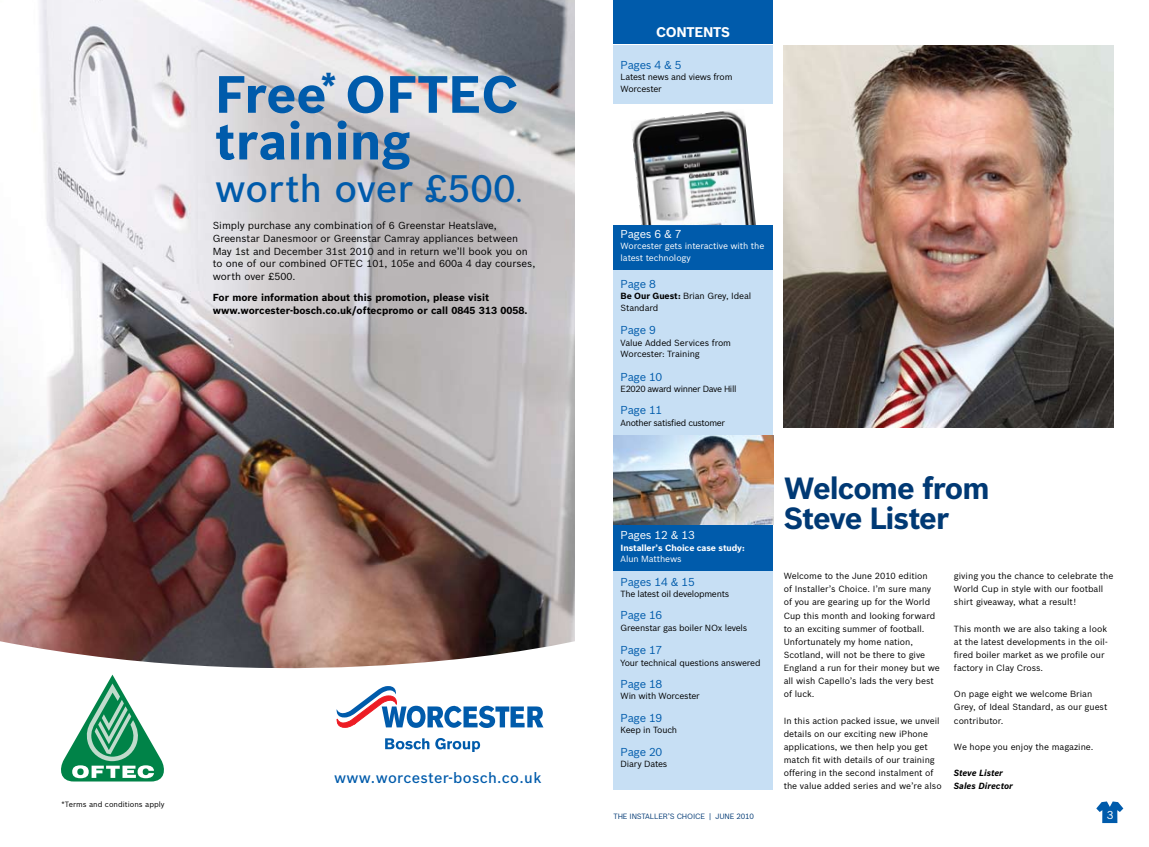
<style>
.page{position:relative;width:1149px;height:847px;background:#fff}
.page>*{position:absolute;margin:0;border:0;box-sizing:border-box;transform-origin:0 0}
.t1{font:700 51.25px/46.8px "Bosch Sans";color:#005bab}
.t2{font:500 37.5px "Bosch Sans";color:#005bab}
.t3{font:700 30px/30px "Bosch Sans";letter-spacing:-.03em;color:#003974}
.t4{font:500 14.62px "Bosch Sans";letter-spacing:.025em;color:#005bab}
.t5{font:700 13.75px "Bosch Sans";letter-spacing:-.02em;color:#fff}
.t6{font:11.25px "Bosch Sans";letter-spacing:-.02em;color:#005bab}
.t7{font:11.25px "Bosch Sans";letter-spacing:-.02em;color:#fff}
.t8{font:10px/12.6px "Bosch Sans";letter-spacing:-.005em;color:#000}
.t9{font:700 10px/13.6px "Bosch Sans";color:#000}
.t10{font:8.75px/13.1px "Bosch Sans";color:#000}
.t11{font:8.75px/11.2px "Bosch Sans";letter-spacing:-.04em;color:#000}
.t12{font:8.75px/11.2px "Bosch Sans";letter-spacing:-.01em;color:#fff}
.t13{font:8.75px "Bosch Sans";letter-spacing:-.02em;color:#000}
.t14{font:700 8.75px "Bosch Sans";letter-spacing:-.01em;color:#fff}
.t15{font:italic 700 8.75px/13.1px "Bosch Sans";color:#000}
.t16{font:8.75px "Bosch Sans";letter-spacing:-.03em;color:#000}
.t17{font:7.5px "Bosch Sans";letter-spacing:-.02em;color:#003974}
.t18{font:7.5px "Bosch Sans";color:#000}
.s1{font-size:23.75px}
.s2{font-weight:700}
</style>
<div class="page">
<svg style="left:1096px;top:801px;width:26px;height:22px"></svg>
<img style="left:0;top:0;width:574px;height:782px">
<div style="left:613px;top:45px;width:159px;height:745px;background:#c7dff4"></div>
<div style="left:613px;top:0;width:159px;height:44px;background:#005bab"></div>
<div style="left:613px;top:522px;width:159px;height:49px;background:#005bab"></div>
<div style="left:613px;top:211px;width:159px;height:59px;background:#005bab"></div>
<img style="left:783px;top:45px;width:330px;height:382px">
<div style="left:613px;top:104px;width:159px;height:121px;background:#fff"></div>
<img style="left:632px;top:111px;width:123px;height:114px">
<img style="left:613px;top:435px;width:159px;height:89px">
<h1 class="t1" style="left:215px;top:70px;width:305px">Free<sup>*</sup> OFTEC training</h1>
<h2 class="t2" style="left:215px;top:165px;width:309px">worth over £500<span class="s1">.</span></h2>
<p class="t8" style="left:213px;top:219px;width:324px">Simply purchase any combination of 6 Greenstar Heatslave, Greenstar Danesmoor or Greenstar Camray appliances between May 1st and December 31st 2010 and in return we’ll book you on to one of our combined OFTEC 101, 105e and 600a 4 day courses, worth over £500.</p>
<p class="t9" style="left:213px;top:290px;width:316px">For more information about this promotion, please visit www.worcester-bosch.co.uk/oftecpromo or call 0845 313 0058.</p>
<p class="t18" style="left:61px;top:799px;width:105px">*Terms and conditions apply</p>
<h3 class="t4" style="left:334px;top:768px;width:209px">www.worcester-bosch.co.uk</h3>
<h3 class="t5" style="left:655px;top:23px;width:76px">CONTENTS</h3>
<p class="t6" style="left:620px;top:58px;width:63px">Pages 4 &amp; 5</p>
<p class="t11" style="left:620px;top:71px;width:113px">Latest news and views from<br>Worcester</p>
<p class="t7" style="left:620px;top:227px;width:63px">Pages 6 &amp; 7</p>
<p class="t12" style="left:620px;top:240px;width:145px">Worcester gets interactive with the latest technology</p>
<p class="t6" style="left:620px;top:277px;width:37px">Page 8</p>
<p class="t10" style="left:620px;top:290px;width:132px;line-height:11.2px"><span class="s2">Be Our Guest:</span> Brian Grey, Ideal<br>Standard</p>
<p class="t6" style="left:620px;top:323px;width:37px">Page 9</p>
<p class="t10" style="left:620px;top:336px;width:112px;line-height:11.2px">Value Added Services from<br>Worcester: Training</p>
<p class="t6" style="left:620px;top:369px;width:43px">Page 10</p>
<p class="t11" style="left:620px;top:383px;width:117px">E2020 award winner Dave H ill</p>
<p class="t6" style="left:620px;top:403px;width:43px">Page 11</p>
<p class="t11" style="left:620px;top:416px;width:106px">Another satisfied customer</p>
<p class="t7" style="left:620px;top:528px;width:76px">Pages 12 &amp; 13</p>
<p class="t14" style="left:620px;top:542px;width:126px">Installer’s Choice case study:</p>
<p class="t12" style="left:620px;top:553px;width:62px">Alun Matthews</p>
<p class="t6" style="left:620px;top:574px;width:76px">Pages 14 &amp; 15</p>
<p class="t16" style="left:620px;top:588px;width:110px">The latest oil developments</p>
<p class="t6" style="left:620px;top:608px;width:43px">Page 16</p>
<p class="t10" style="left:620px;top:621px;width:128px">Greenstar gas boiler NOx levels</p>
<p class="t6" style="left:620px;top:643px;width:43px">Page 17</p>
<p class="t13" style="left:620px;top:657px;width:141px">Your technical questions answered</p>
<p class="t6" style="left:620px;top:677px;width:43px">Page 18</p>
<p class="t13" style="left:620px;top:691px;width:81px">Win with Worcester</p>
<p class="t6" style="left:620px;top:711px;width:43px">Page 19</p>
<p class="t10" style="left:620px;top:723px;width:58px">Keep in Touch</p>
<p class="t6" style="left:620px;top:744px;width:43px">Page 20</p>
<p class="t10" style="left:620px;top:757px;width:48px">Diary Dates</p>
<p class="t17" style="left:613px;top:811px;width:142px">The Installer’s Choice | JUNE 2010</p>
<h3 class="t3" style="left:783px;top:473px;width:207px">Welcome from<br>Steve Lister</h3>
<p class="t10" style="left:783px;top:569px;width:157px">Welcome to the June 2010 edition<br>of Installer’s Choice. I’m sure many of you are gearing up for the World<br>Cup this month and looking forward to an exciting summer of football.<br>Unfortunately my home nation,<br>Scotland, will not be there to give<br>England a run for their money but we all wish Capello’s lads the very best of luck.</p>
<p class="t10" style="left:783px;top:714px;width:159px">In this action packed issue, we unveil details on our exciting new iPhone applications, we then help you get match fit with details of our training offering in the second instalment of the value added series and we’re also</p>
<p class="t10" style="left:953px;top:569px;width:161px">giving you the chance to celebrate the<br>World Cup in style with our football shirt giveaway, what a result!</p>
<p class="t10" style="left:953px;top:622px;width:155px">This month we are also taking a look at the latest developments in the oil&shy;fired boiler market as we profile our factory in Clay Cross.</p>
<p class="t10" style="left:953px;top:687px;width:155px">On page eight we welcome Brian<br>Grey, of Ideal Standard, as our guest contributor.</p>
<p class="t10" style="left:953px;top:740px;width:141px">We hope you enjoy the magazine.</p>
<p class="t15" style="left:953px;top:766px;width:60px">Steve Lister<br>Sales Director</p>
<p class="t7" style="left:1106px;top:807px;width:8px">3</p>
</div>
